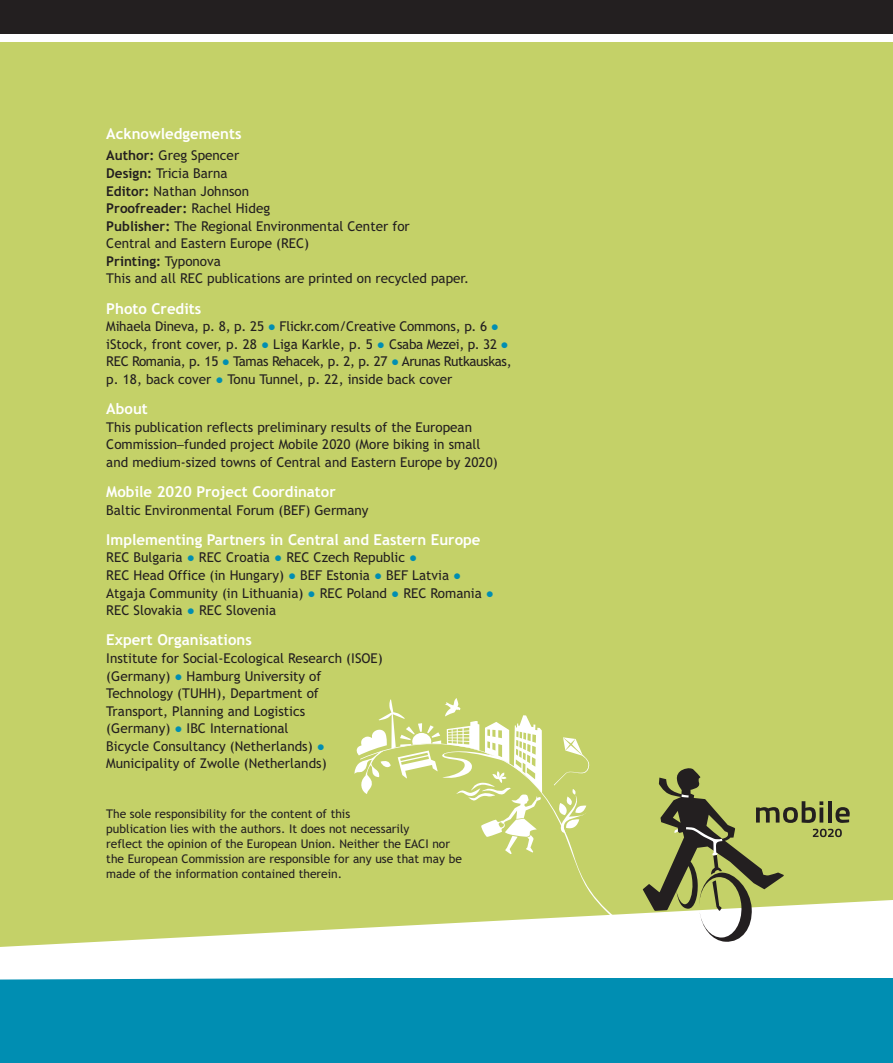
<style>
.page{position:relative;width:893px;height:1063px;background:#fff}
.page>*{position:absolute;margin:0;border:0;box-sizing:border-box;transform-origin:0 0}
.t1{font:700 15px "Trebuchet MS";color:#fff}
.t2{font:13.5px/17.5px "Trebuchet MS";color:#231f20}
.t3{font:12px/15px "Trebuchet MS";color:#231f20}
.s1{font-weight:700}
.s2{color:#008eb2}
.s3{font-family:"Gill Sans"}
</style>
<div class="page">
<svg style="left:0;top:42px;width:893px;height:1px"></svg>
<div style="left:0;top:43px;width:893px;height:977px;background:#c4d168"></div>
<div style="left:0;top:0;width:893px;height:34px;background:#231f20"></div>
<div style="left:0;top:978px;width:893px;height:85px;background:#008eb2"></div>
<svg style="left:0;top:900px;width:893px;height:80px;fill:#fff"></svg>
<svg style="left:563px;top:737px;width:12px;height:2px"></svg>
<svg style="left:360px;top:739px;width:376px;height:214px"></svg>
<svg style="left:354px;top:698px;width:188px;height:156px"></svg>
<svg style="left:643px;top:767px;width:207px;height:176px"></svg>
<p class="t1" style="left:106px;top:125px;width:137px">Acknowledgements</p>
<p class="t2" style="left:106px;top:147px;width:364px"><span class="s1">Author:</span> Greg Spencer<br><span class="s1">Design:</span> Tricia Barna<br><span class="s1">Editor:</span> Nathan Johnson<br><span class="s1">Proofreader:</span> Rachel Hideg<br><span class="s1">Publisher:</span> The Regional Environmental Center for<br>Central and Eastern Europe (REC)<br><span class="s1">Printing:</span> Typonova<br>This and all REC publications are printed on recycled paper.</p>
<p class="t1" style="left:106px;top:300px;width:96px">Photo Credits</p>
<p class="t2" style="left:106px;top:318px;width:407px">Mihaela Dineva, p. 8, p. 25 <span class="s2">●</span> Flickr.com/Creative Commons, p. 6 <span class="s2">● </span>iStock, front cover, p. 28 <span class="s2">●</span> Liga Karkle, p. 5 <span class="s2">●</span> Csaba Mezei, p. 32 <span class="s2">● </span>REC Romania, p. 15 <span class="s2">●</span> Tamas Rehacek, p. 2, p. 27 <span class="s2">●</span> Arunas Rutkauskas, p. 18, back cover <span class="s2">●</span> Tonu Tunnel, p. 22, inside back cover</p>
<p class="t1" style="left:106px;top:400px;width:43px">About</p>
<p class="t2" style="left:106px;top:418px;width:393px">This publication reflects preliminary results of the European<br>Commission<span class="s3">–</span>funded project Mobile 2020 (More biking in small and medium-sized towns of Central and Eastern Europe by 2020)</p>
<p class="t1" style="left:106px;top:483px;width:231px">Mobile 2020 Project Coordinator</p>
<p class="t2" style="left:106px;top:501px;width:264px">Baltic Environmental Forum (BEF) Germany</p>
<p class="t1" style="left:106px;top:531px;width:376px">Implementing Partners in Central and Eastern Europe</p>
<p class="t2" style="left:106px;top:549px;width:389px">REC Bulgaria <span class="s2">●</span> REC Croatia <span class="s2">●</span> REC Czech Republic <span class="s2">●<br></span>REC Head Office (in Hungary) <span class="s2">●</span> BEF Estonia <span class="s2">●</span> BEF Latvia <span class="s2">● </span>Atgaja Community (in Lithuania) <span class="s2">●</span> REC Poland <span class="s2">●</span> REC Romania <span class="s2">● </span>REC Slovakia <span class="s2">●</span> REC Slovenia</p>
<p class="t1" style="left:106px;top:631px;width:147px">Expert Organisations</p>
<p class="t2" style="left:106px;top:650px;width:278px">Institute for Social-Ecological Research (ISOE) (Germany) <span class="s2">●</span> Hamburg University of Technology (TUHH), Department of Transport, Planning and Logistics<br>(Germany) <span class="s2">●</span> IBC International<br>Bicycle Consultancy (Netherlands) <span class="s2">● </span>Municipality of Zwolle (Netherlands)</p>
<p class="t3" style="left:106px;top:807px;width:357px">The sole responsibility for the content of this<br>publication lies with the authors. It does not necessarily<br>reflect the opinion of the European Union. Neither the EACI nor the European Commission are responsible for any use that may be made of the information contained therein.</p>
</div>
